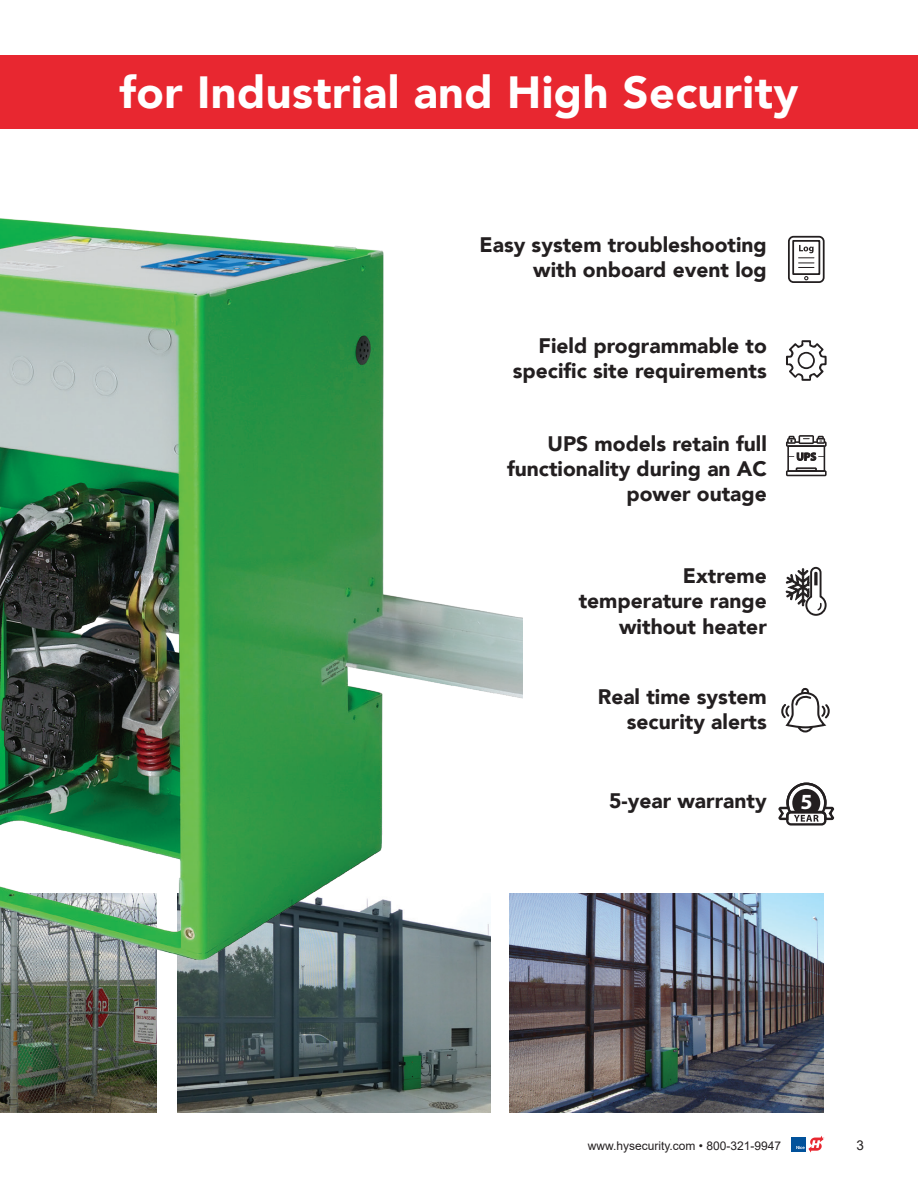
<style>
.page{position:relative;width:918px;height:1188px;background:#fff}
.page>*{position:absolute;margin:0;border:0;box-sizing:border-box;transform-origin:0 0}
.t1{font:900 45px "Avenir 95";letter-spacing:.01em;color:#fff}
.t2{font:700 21.6px "Myriad Pro";color:#fff}
.t3{font:900 21px/25.2px "Avenir 95";color:#231f20;text-align:right}
.t4{font:13.5px "Arial";color:#231f20}
.t5{font:12px "Arial";color:#231f20}
</style>
<div class="page">
<div style="left:0;top:55px;width:918px;height:73px;background:#e82730"></div>
<svg style="left:786px;top:340px;width:41px;height:41px"></svg>
<svg style="left:781px;top:687px;width:48px;height:46px"></svg>
<svg style="left:786px;top:435px;width:41px;height:41px"></svg>
<svg style="left:788px;top:235px;width:37px;height:48px"></svg>
<svg style="left:786px;top:566px;width:41px;height:50px"></svg>
<div style="left:786px;top:811px;width:40px;height:15px;border:2px solid #231f20;border-radius:4px"></div>
<svg style="left:778px;top:782px;width:57px;height:40px"></svg>
<img style="left:510px;top:894px;width:314px;height:218px">
<img style="left:177px;top:999px;width:314px;height:114px">
<img style="left:0;top:999px;width:157px;height:113px">
<div style="left:791px;top:1137px;width:15px;height:14px;background:#01529b"></div>
<svg style="left:796px;top:1136px;width:28px;height:17px"></svg>
<img style="left:0;top:218px;width:523px;height:781px">
<h1 class="t1" style="left:120px;top:65px;width:680px">for Industrial and High Security</h1>
<p class="t3" style="left:480px;top:232px;width:289px">Easy system troubleshooting with onboard event log</p>
<p class="t3" style="left:513px;top:333px;width:255px">Field programmable to specific site requirements</p>
<p class="t3" style="left:507px;top:431px;width:261px">UPS models retain full functionality during an AC power outage</p>
<p class="t3" style="left:579px;top:563px;width:190px">Extreme temperature range without heater</p>
<p class="t3" style="left:598px;top:684px;width:171px">Real time system security alerts</p>
<p class="t3" style="left:609px;top:788px;width:159px">5-year warranty</p>
<p class="t2" style="left:801px;top:787px;width:14px">5</p>
<p class="t5" style="left:588px;top:1137px;width:195px">www.hysecurity.com • 800-321-9947</p>
<p class="t4" style="left:856px;top:1136px;width:9px">3</p>
</div>
